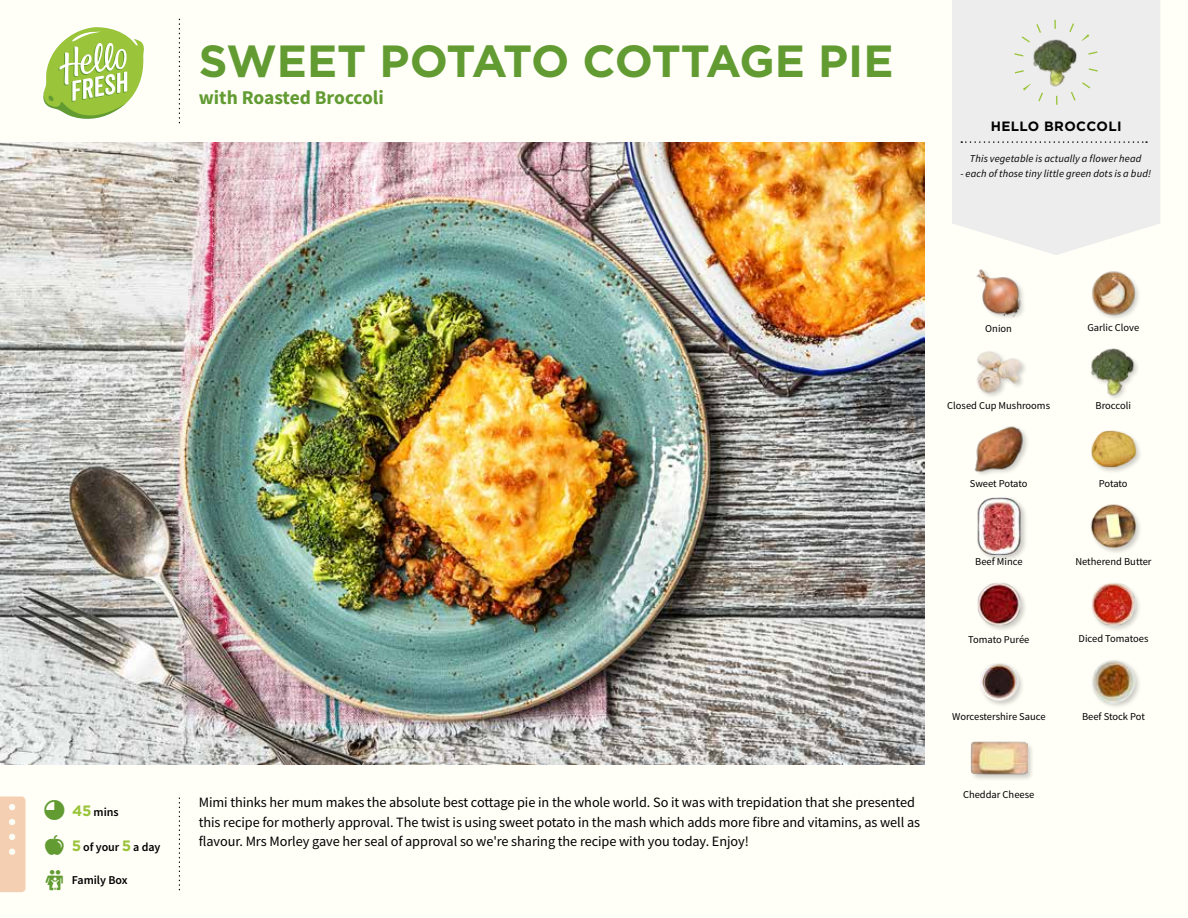
<style>
.page{position:relative;width:1188px;height:918px;background:#fffef7}
.page>*{position:absolute;margin:0;border:0;box-sizing:border-box;transform-origin:0 0}
.t1{font:700 45px "Gotham";letter-spacing:-.02em;color:#619b31}
.t2{font:700 19.5px "Source Sans Pro";color:#619b31}
.t3{font:14.25px/19.5px "Source Sans Pro";letter-spacing:-.005em;color:#000}
.t4{font:700 13.5px "Gotham";letter-spacing:.03em;color:#000}
.t5{font:600 12px "Source Sans Pro";color:#000}
.t6{font:10.5px "Source Sans Pro";color:#000}
.t7{font:italic 10.5px "Source Sans Pro";letter-spacing:.01em;color:#000}
.s1{font-family:"Gotham";font-weight:700;font-size:15px;color:#9ac43a}
</style>
<div class="page">
<img style="left:1091px;top:430px;width:49px;height:42px">
<img style="left:974px;top:426px;width:53px;height:49px">
<img style="left:1092px;top:271px;width:47px;height:47px">
<img style="left:976px;top:269px;width:48px;height:49px">
<img style="left:1091px;top:348px;width:47px;height:50px">
<img style="left:977px;top:351px;width:48px;height:45px">
<img style="left:1092px;top:660px;width:47px;height:47px">
<img style="left:980px;top:663px;width:42px;height:42px">
<img style="left:1092px;top:583px;width:47px;height:47px">
<img style="left:977px;top:583px;width:48px;height:47px">
<div style="left:970px;top:741px;width:64px;height:40px;background:#000;opacity:.2"></div>
<img style="left:970px;top:741px;width:58px;height:40px">
<img style="left:1091px;top:504px;width:49px;height:49px">
<div style="left:976px;top:496px;width:52px;height:66px;background:#000;opacity:.2"></div>
<img style="left:976px;top:498px;width:52px;height:57px">
<svg style="left:43px;top:27px;width:101px;height:92px"></svg>
<svg style="left:952px;top:0;width:208px;height:255px;fill:#ededed"></svg>
<svg style="left:961px;top:141px;width:186px;height:2px"></svg>
<img style="left:1028px;top:34px;width:57px;height:57px">
<div style="left:1014px;top:20px;width:85px;height:85px;border:9px dashed #9ac43a;border-radius:50%"></div>
<svg style="left:0;top:796px;width:26px;height:96px"></svg>
<img style="left:0;top:142px;width:925px;height:623px">
<h1 class="t1" style="left:199px;top:32px;width:696px">SWEET POTATO COTTAGE PIE</h1>
<h2 class="t2" style="left:199px;top:84px;width:187px">with Roasted Broccoli</h2>
<p class="t4" style="left:991px;top:117px;width:133px">HELLO BROCCOLI</p>
<p class="t7" style="left:970px;top:152px;width:173px">This vegetable is actually a flower head</p>
<p class="t7" style="left:961px;top:167px;width:192px">- each of those tiny little green dots is a bud!</p>
<p class="t5" style="left:72px;top:804px;width:48px"><span class="s1">45</span> mins</p>
<p class="t5" style="left:72px;top:839px;width:90px"><span class="s1">5</span> of your <span class="s1">5</span> a day</p>
<p class="t5" style="left:72px;top:872px;width:57px">Family Box</p>
<p class="t3" style="left:199px;top:793px;width:723px">Mimi thinks her mum makes the absolute best cottage pie in the whole world. So it was with trepidation that she presented this recipe for motherly approval. The twist is using sweet potato in the mash which adds more fibre and vitamins, as well as flavour. Mrs Morley gave her seal of approval so we're sharing the recipe with you today. Enjoy!</p>
<p class="t6" style="left:985px;top:322px;width:28px">Onion</p>
<p class="t6" style="left:1087px;top:321px;width:53px">Garlic Clove</p>
<p class="t6" style="left:947px;top:399px;width:104px">Closed Cup Mushrooms</p>
<p class="t6" style="left:1096px;top:399px;width:37px">Broccoli</p>
<p class="t6" style="left:970px;top:477px;width:59px">Sweet Potato</p>
<p class="t6" style="left:1099px;top:477px;width:30px">Potato</p>
<p class="t6" style="left:975px;top:555px;width:49px">Beef Mince</p>
<p class="t6" style="left:1075px;top:555px;width:78px">Netherend Butter</p>
<p class="t6" style="left:968px;top:633px;width:63px">Tomato Purée</p>
<p class="t6" style="left:1079px;top:632px;width:71px">Diced Tomatoes</p>
<p class="t6" style="left:952px;top:710px;width:95px">Worcestershire Sauce</p>
<p class="t6" style="left:1082px;top:710px;width:64px">Beef Stock Pot</p>
<p class="t6" style="left:963px;top:787px;width:73px">Cheddar Cheese</p>
</div>
